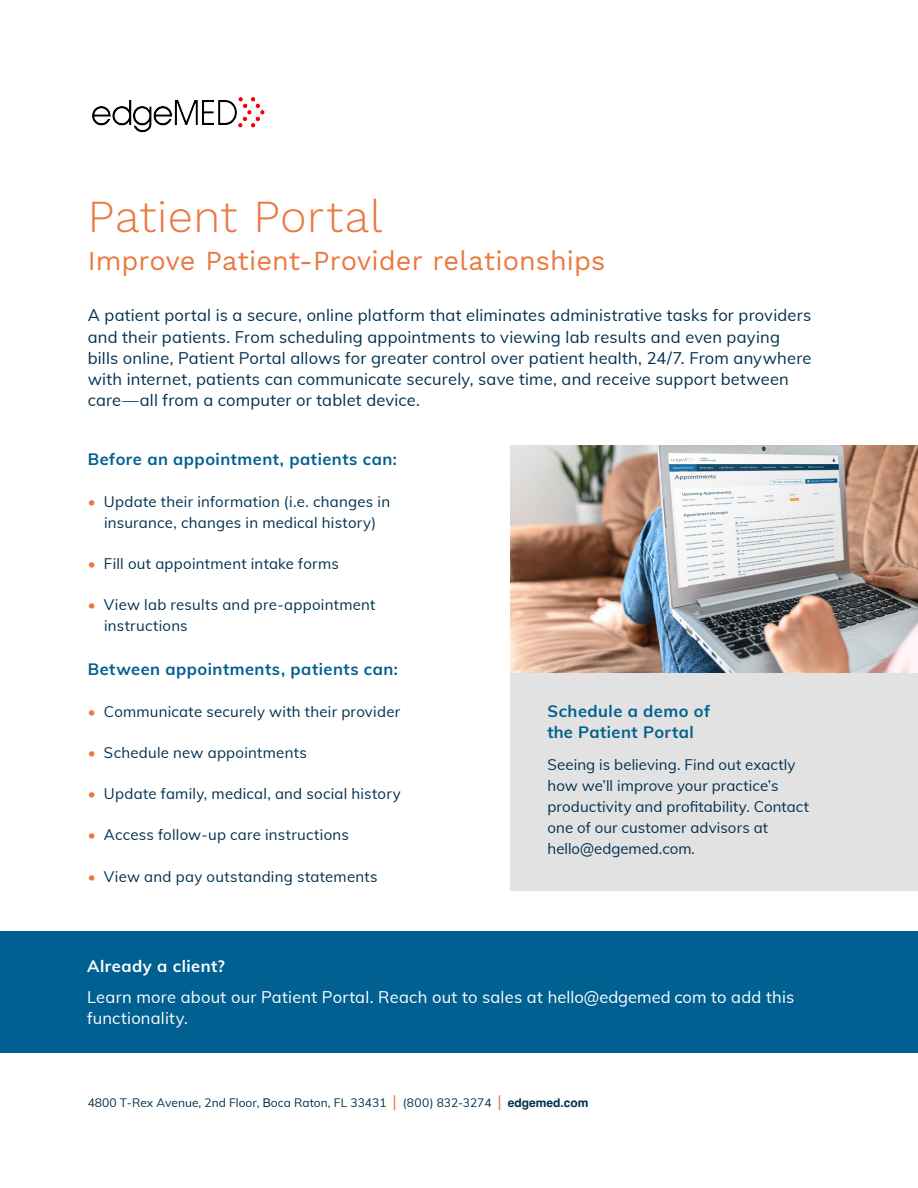
<style>
.page{position:relative;width:918px;height:1188px;background:#fff}
.page>*{position:absolute;margin:0;border:0;box-sizing:border-box;transform-origin:0 0}
.t1{font:300 45px "Work Sans";letter-spacing:.01em;color:#eb783d}
.t2{font:27px "Work Sans";color:#eb783d}
.t3{font:16.5px/21px "Muli";letter-spacing:.01em;color:#00314e}
.t4{font:700 16.5px/21px "Muli";letter-spacing:.03em;color:#006091}
.t5{font:16.5px/21px "Muli";letter-spacing:.015em;color:#fff}
.t6{font:700 16.5px "Muli";letter-spacing:.03em;color:#fff}
.t7{font:15px/21px "Muli";letter-spacing:.015em;color:#00314e}
.t8{font:12px "Muli";letter-spacing:.25em;color:#00314e}
.s1{color:#eb783d}
.s2{font-family:"Helvetica"}
.s3{font-size:16.2px;color:#eb783d}
.s4{font-family:"Helvetica";font-weight:700}
</style>
<div class="page">
<div style="left:0;top:932px;width:918px;height:121px;background:#006091"></div>
<img style="left:511px;top:446px;width:407px;height:228px">
<div style="left:511px;top:674px;width:407px;height:217px;background:#e3e2e2"></div>
<img style="left:91px;top:97px;width:185px;height:37px">
<div style="left:672px;top:456px;width:26px;height:7px;background:#fff"></div>
<img style="left:671px;top:457px;width:25px;height:6px">
<h1 class="t1" style="left:88px;top:190px;width:296px">Patient Portal</h1>
<h2 class="t2" style="left:88px;top:245px;width:519px">Improve Patient-Provider relationships</h2>
<p class="t3" style="left:88px;top:305px;width:725px">A patient portal is a secure, online platform that eliminates administrative tasks for providers and their patients. From scheduling appointments to viewing lab results and even paying bills online, Patient Portal allows for greater control over patient health, 24/7. From anywhere with internet, patients can communicate securely, save time, and receive support between care—all from a computer or tablet device.</p>
<p class="t4" style="left:88px;top:448px;width:311px">Before an appointment, patients can:</p>
<p class="t7" style="left:88px;top:490px;width:304px;text-align:center"><span class="s1">•</span> Update their information (i.e. changes in insurance, changes in medical history)</p>
<p class="t7" style="left:88px;top:552px;width:253px"><span class="s1">•</span> Fill out appointment intake forms</p>
<p class="t7" style="left:104px;top:594px;width:273px;text-indent:-16px"><span class="s1">•</span> View lab results and pre-appointment instructions</p>
<p class="t4" style="left:88px;top:658px;width:312px">Between appointments, patients can:</p>
<p class="t7" style="left:88px;top:700px;width:314px"><span class="s1">•</span> Communicate securely with their provider</p>
<p class="t7" style="left:88px;top:741px;width:221px"><span class="s1">•</span> Schedule new appointments</p>
<p class="t7" style="left:88px;top:783px;width:314px"><span class="s1">•</span> Update family, medical, and social history</p>
<p class="t7" style="left:88px;top:824px;width:263px"><span class="s1">•</span> Access follow-up care instructions</p>
<p class="t7" style="left:88px;top:865px;width:291px"><span class="s1">•</span> View and pay outstanding statements</p>
<p class="t6" style="left:87px;top:954px;width:139px">Already a client?</p>
<p class="t4" style="left:548px;top:700px;width:164px">Schedule a demo of the Patient Portal</p>
<p class="t7" style="left:548px;top:754px;width:263px">Seeing is believing. Find out exactly how we’ll improve your practice’s productivity and proftability. Contact one of our customer advisors at hello@edgemed.com.</p>
<p class="t5" style="left:87px;top:986px;width:707px">Learn more about our Patient Portal. Reach out to sales at 1"--'3"45"&amp;"4 0.'&amp; *' #44 *1,2 functionality.</p>
<p class="t8" style="left:88px;top:1095px;width:502px">4800 T-Rex Avenue, 2nd Floor, <span class="s2">B</span>oca Raton, FL 33431 <span class="s3">|</span> (800) 832-3274 <span class="s3">|</span> <span class="s4">edgemed.com</span></p>
</div>
